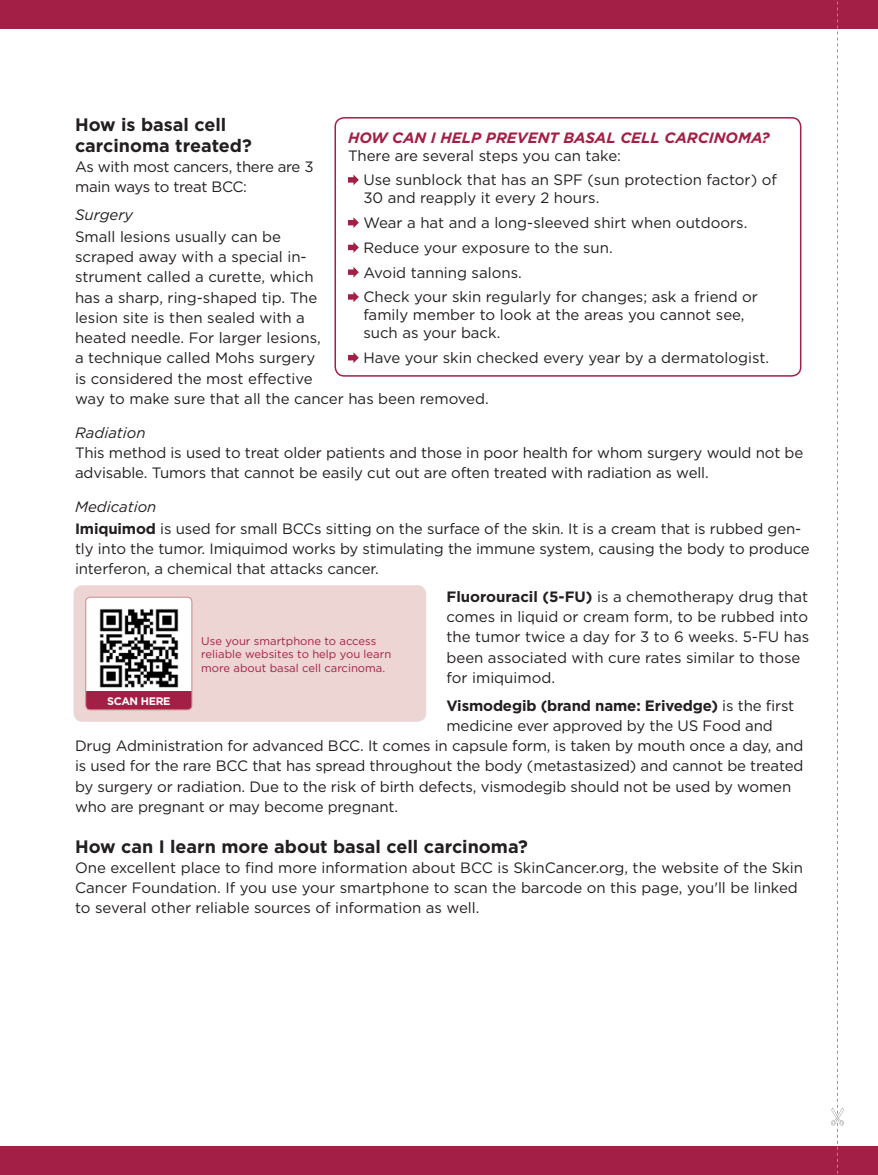
<style>
.page{position:relative;width:878px;height:1175px;background:#fff}
.page>*{position:absolute;margin:0;border:0;box-sizing:border-box;transform-origin:0 0}
.Normal__Web{font:700 18px/20.2px "Gotham";color:#231f20}
.Normal__Web-2{font:15px/20.2px "Gotham";letter-spacing:-.01em;color:#231f20}
.Normal__Web-3{font:700 15px "Gotham";letter-spacing:-.01em;color:#231f20}
.Normal__Web-4{font:italic 700 15px "Gotham";color:#a41f45}
.Normal__Web-5{font:italic 15px "Gotham";color:#231f20}
.t1{font:11.25px/13.5px "Gotham";color:#a41f45}
.Barcode_Text{font:700 10.8px "Gotham";letter-spacing:-.03em;color:#fff}
.s1{font-weight:700}
.s2{font-weight:400}
</style>
<div class="page">
<div style="left:0;top:0;width:878px;height:29px;background:#a41f45"></div>
<div style="left:0;top:1145px;width:878px;height:29px;background:#a41f45"></div>
<div style="left:74px;top:585px;width:352px;height:137px;background:#ecd5d3;border-radius:9px"></div>
<div style="left:86px;top:597px;width:106px;height:113px;background:#fff;border-radius:4px"></div>
<div style="left:86px;top:691px;width:106px;height:19px;background:#a41f45"></div>
<div style="left:85px;top:597px;width:107px;height:113px;border:1px solid #ca888a;border-radius:4px"></div>
<img style="left:99px;top:608px;width:80px;height:80px">
<svg style="left:830px;top:1px;width:15px;height:1173px"></svg>
<svg style="left:348px;top:174px;width:11px;height:11px"></svg>
<svg style="left:348px;top:217px;width:11px;height:11px"></svg>
<svg style="left:348px;top:242px;width:11px;height:11px"></svg>
<svg style="left:348px;top:267px;width:11px;height:11px"></svg>
<svg style="left:348px;top:291px;width:11px;height:11px"></svg>
<svg style="left:348px;top:352px;width:11px;height:11px"></svg>
<div style="left:334px;top:117px;width:467px;height:260px;border:2px solid #a41f45;border-radius:9px"></div>
<p class="Normal__Web" style="left:75px;top:115px;width:178px">How is basal cell carcinoma treated?</p>
<p class="Normal__Web-2" style="left:75px;top:156px;width:240px">As with most cancers, there are 3 main ways to treat BCC:</p>
<p class="Normal__Web-5" style="left:75px;top:205px;width:60px">Surgery</p>
<p class="Normal__Web-2" style="left:75px;top:226px;width:415px">Small lesions usually can be<br>scraped away with a special in-<br>strument called a curette, which<br>has a sharp, ring-shaped tip. The<br>lesion site is then sealed with a<br>heated needle. For larger lesions,<br>a technique called Mohs surgery<br>is considered the most effective<br>way to make sure that all the cancer has been removed.</p>
<p class="Normal__Web-5" style="left:75px;top:422px;width:72px">Radiation</p>
<p class="Normal__Web-2" style="left:75px;top:442px;width:729px">This method is used to treat older patients and those in poor health for whom surgery would not be advisable. Tumors that cannot be easily cut out are often treated with radiation as well.</p>
<p class="Normal__Web-5" style="left:75px;top:497px;width:83px">Medication</p>
<p class="Normal__Web-2" style="left:75px;top:518px;width:736px"><span class="s1">Imiquimod</span> is used for small BCCs sitting on the surface of the skin. It is a cream that is rubbed gen&shy;tly into the tumor. Imiquimod works by stimulating the immune system, causing the body to produce interferon, a chemical that attacks cancer.</p>
<p class="Normal__Web-2" style="left:446px;top:586px;width:364px"><span class="s1">Fluorouracil (5-FU)</span> is a chemotherapy drug that comes in liquid or cream form, to be rubbed into the tumor twice a day for 3 to 6 weeks. 5-FU has been associated with cure rates similar to those for imiquimod.</p>
<p class="Normal__Web-3" style="left:446px;top:695px;width:349px">Vismodegib (brand name: Erivedge) <span class="s2">is the first</span></p>
<p class="Normal__Web-2" style="left:446px;top:715px;width:328px">medicine ever approved by the US Food and</p>
<p class="Normal__Web-2" style="left:75px;top:735px;width:729px">Drug Administration for advanced BCC. It comes in capsule form, is taken by mouth once a day, and</p>
<p class="Normal__Web-2" style="left:75px;top:755px;width:729px">is used for the rare BCC that has spread throughout the body (metastasized) and cannot be treated</p>
<p class="Normal__Web-2" style="left:75px;top:776px;width:717px">by surgery or radiation. Due to the risk of birth defects, vismodegib should not be used by women</p>
<p class="Normal__Web-2" style="left:75px;top:796px;width:324px">who are pregnant or may become pregnant.</p>
<p class="Normal__Web" style="left:75px;top:836px;width:454px">How can I learn more about basal cell carcinoma?</p>
<p class="Normal__Web-2" style="left:75px;top:857px;width:729px">One excellent place to find more information about BCC is SkinCancer.org, the website of the Skin<br>Cancer Foundation. If you use your smartphone to scan the barcode on this page, you'll be linked to several other reliable sources of information as well.</p>
<p class="Normal__Web-4" style="left:348px;top:127px;width:423px">HOW CAN I HELP PREVENT BASAL CELL CARCINOMA?</p>
<p class="Normal__Web-2" style="left:348px;top:145px;width:274px">There are several steps you can take:</p>
<p class="Normal__Web-2" style="left:363px;top:171px;width:415px;line-height:18px">Use sunblock that has an SPF (sun protection factor) of<br>30 and reapply it every 2 hours.</p>
<p class="Normal__Web-2" style="left:363px;top:212px;width:385px">Wear a hat and a long-sleeved shirt when outdoors.</p>
<p class="Normal__Web-2" style="left:363px;top:237px;width:251px">Reduce your exposure to the sun.</p>
<p class="Normal__Web-2" style="left:363px;top:262px;width:160px">Avoid tanning salons.</p>
<p class="Normal__Web-2" style="left:363px;top:288px;width:396px;line-height:18px">Check your skin regularly for changes; ask a friend or family member to look at the areas you cannot see, such as your back.</p>
<p class="Normal__Web-2" style="left:363px;top:347px;width:407px">Have your skin checked every year by a dermatologist.</p>
<p class="t1" style="left:201px;top:633px;width:191px">Use your smartphone to access reliable websites to help you learn more about basal cell carcinoma.</p>
<p class="Barcode_Text" style="left:107px;top:694px;width:65px">SCAN HERE</p>
</div>
